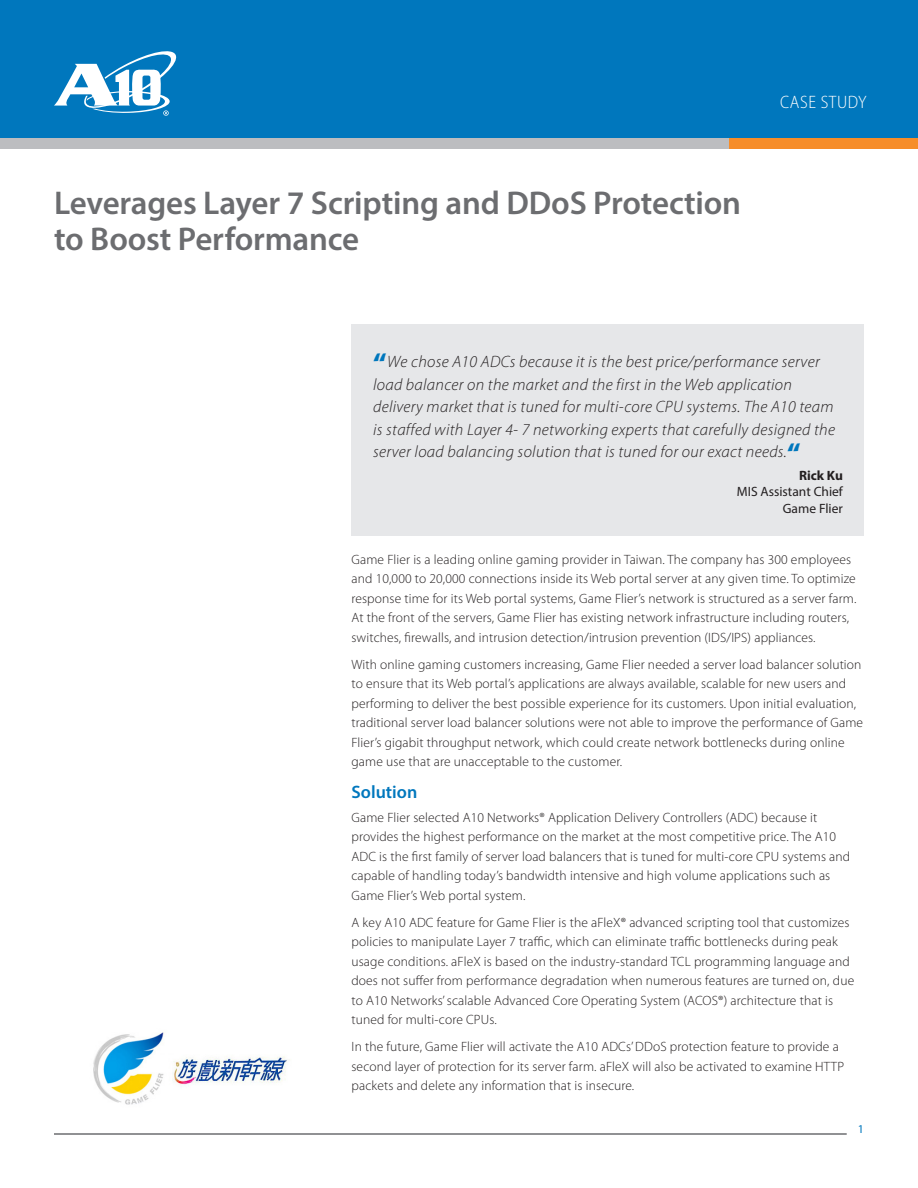
<style>
.page{position:relative;width:918px;height:1188px;background:#fff}
.page>*{position:absolute;margin:0;border:0;box-sizing:border-box;transform-origin:0 0}
.Case_Study_Title{font:600 33px/36px "Myriad Pro";letter-spacing:-.005em;color:#6c6d70}
.t1{font:300 semi-condensed 18px "Myriad Pro";letter-spacing:.03em;color:#fff}
.L1_Head{font:600 18px "Myriad Pro";color:#0077bd}
.Pull_Quote{font:italic 300 16.5px/22.5px "Myriad Pro";letter-spacing:.02em;color:#231f20}
.body_text{font:300 13.5px/19.5px "Myriad Pro";letter-spacing:.01em;color:#231f20}
.Quote_title{font:13.5px "Myriad Pro";color:#231f20}
.Quote_Name{font:700 13.5px "Myriad Pro";color:#231f20}
.t2{font:12px "Myriad Pro";color:#0077bd}
.s1{font-weight:900;font-style:normal;font-size:27px;color:#0077bd}
</style>
<div class="page">
<div style="left:0;top:0;width:918px;height:148px;background:#0077bd"></div>
<svg style="left:54px;top:51px;width:123px;height:65px"></svg>
<hr style="left:54px;top:1133px;width:793px;height:2px;background:#6c6d70">
<div style="left:0;top:138px;width:918px;height:10px;background:#bcbdc0"></div>
<div style="left:729px;top:138px;width:189px;height:10px;background:#f68d29"></div>
<div style="left:351px;top:324px;width:513px;height:211px;background:#e6e7e9"></div>
<img style="left:93px;top:1032px;width:195px;height:73px">
<p class="Case_Study_Title" style="left:54px;top:184px;width:689px">Leverages Layer 7 Scripting and DDoS Protection to Boost Performance</p>
<h2 class="t1" style="left:780px;top:92px;width:88px">CASE STUDY</h2>
<p class="Pull_Quote" style="left:373px;top:351px;width:464px"><span class="s1">“</span>We chose A10 ADCs because it is the best price/performance server load balancer on the market and the first in the Web application delivery market that is tuned for multi-core CPU systems. The A10 team is staffed with Layer 4- 7 networking experts that carefully designed the server load balancing solution that is tuned for our exact needs.<span class="s1">“</span></p>
<p class="Quote_Name" style="left:799px;top:466px;width:45px">Rick Ku</p>
<p class="Quote_title" style="left:737px;top:483px;width:107px">MIS Assistant Chief</p>
<p class="Quote_title" style="left:783px;top:500px;width:62px">Game Flier</p>
<p class="body_text" style="left:351px;top:550px;width:506px">Game Flier is a leading online gaming provider in Taiwan. The company has 300 employees and 10,000 to 20,000 connections inside its Web portal server at any given time. To optimize response time for its Web portal systems, Game Flier’s network is structured as a server farm.<br>At the front of the servers, Game Flier has existing network infrastructure including routers, switches, firewalls, and intrusion detection/intrusion prevention (IDS/IPS) appliances.</p>
<p class="body_text" style="left:351px;top:655px;width:513px">With online gaming customers increasing, Game Flier needed a server load balancer solution to ensure that its Web portal’s applications are always available, scalable for new users and performing to deliver the best possible experience for its customers. Upon initial evaluation, traditional server load balancer solutions were not able to improve the performance of Game Flier’s gigabit throughput network, which could create network bottlenecks during online game use that are unacceptable to the customer.</p>
<p class="L1_Head" style="left:351px;top:780px;width:67px">Solution</p>
<p class="body_text" style="left:351px;top:808px;width:500px">Game Flier selected A10 Networks® Application Delivery Controllers (ADC) because it provides the highest performance on the market at the most competitive price. The A10<br>ADC is the first family of server load balancers that is tuned for multi-core CPU systems and capable of handling today’s bandwidth intensive and high volume applications such as Game Flier’s Web portal system.</p>
<p class="body_text" style="left:351px;top:913px;width:504px">A key A10 ADC feature for Game Flier is the aFleX® advanced scripting tool that customizes policies to manipulate Layer 7 traffic, which can eliminate traffic bottlenecks during peak usage conditions. aFleX is based on the industry-standard TCL programming language and does not suffer from performance degradation when numerous features are turned on, due to A10 Networks’ scalable Advanced Core Operating System (ACOS®) architecture that is tuned for multi-core CPUs.</p>
<p class="body_text" style="left:351px;top:1037px;width:494px">In the future, Game Flier will activate the A10 ADCs’ DDoS protection feature to provide a second layer of protection for its server farm. aFleX will also be activated to examine HTTP packets and delete any information that is insecure.</p>
<p class="t2" style="left:858px;top:1122px;width:8px">1</p>
</div>
